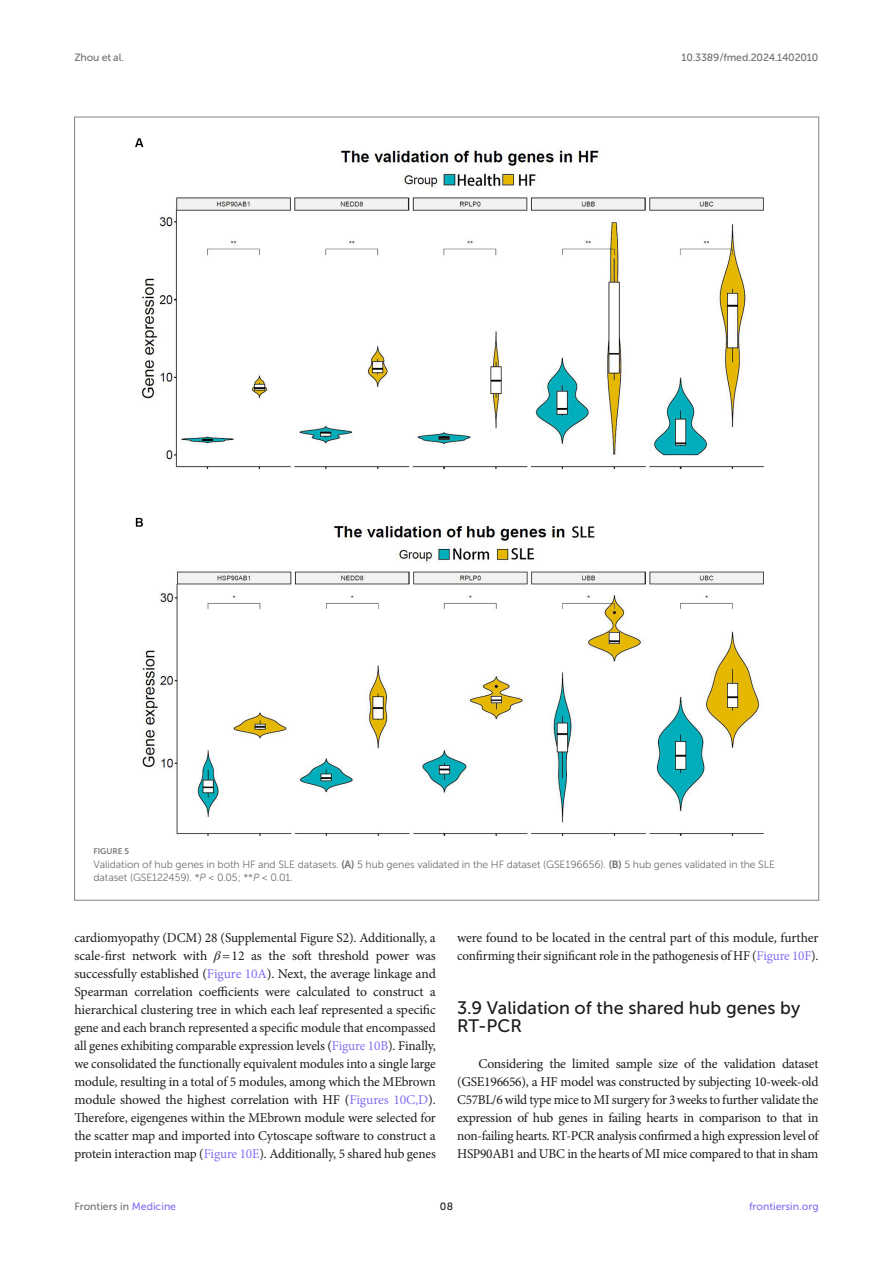
<style>
.page{position:relative;width:893px;height:1263px;background:#fff}
.page>*{position:absolute;margin:0;border:0;box-sizing:border-box;transform-origin:0 0}
.HEAD_2{font:18px/18px "Museo Sans 500";color:#1b1c1b}
.TEXT_FLUSH{font:13.5px/18px "Minion Pro";letter-spacing:-.01em;color:#1b1c1b;text-align:justify}
.FIG_LEG{font:10.5px/13.5px "Museo Sans 300";letter-spacing:-.01em;color:#706f70}
.t1{font:10.5px "Museo Sans 500";letter-spacing:-.015em;color:#706f70}
.t2{font:10.5px "Museo Sans 500";color:#856df0}
.t3{font:10.5px "Museo Sans 500";color:#1b1c1b}
.FIG_HD{font:8.25px "Museo Sans 700";letter-spacing:-.01em;color:#7e7f7f}
.s1{font-family:"Museo Sans 700"}
.s2{font-style:italic}
.s3{font-family:"STIX General";font-style:italic}
.s4{color:#856df0}
</style>
<div class="page">
<img style="left:135px;top:138px;width:628px;height:697px">
<p class="t1" style="left:74px;top:51px;width:51px">Zhou et al.</p>
<p class="t1" style="left:681px;top:51px;width:138px">10.3389/fmed.2024.1402010</p>
<p class="FIG_HD" style="left:94px;top:847px;width:37px">FIGURE 5</p>
<p class="FIG_LEG" style="left:94px;top:857px;width:683px">Validation of hub genes in both HF and SLE datasets. <span class="s1">(A)</span> 5 hub genes validated in the HF dataset (GSE196656). <span class="s1">(B)</span> 5 hub genes validated in the SLE dataset (GSE122459). *<span class="s2">P</span> &lt; 0.05; **<span class="s2">P</span> &lt; 0.01.</p>
<p class="TEXT_FLUSH" style="left:74px;top:929px;width:363px">cardiomyopathy (DCM) 28 (Supplemental Figure S2). Additionally, a scale-first network with <span class="s3">β</span>=12 as the soft threshold power was successfully established (<span class="s4">Figure 10A</span>). Next, the average linkage and Spearman correlation coefficients were calculated to construct a hierarchical clustering tree in which each leaf represented a specific gene and each branch represented a specific module that encompassed all genes exhibiting comparable expression levels (<span class="s4">Figure 10B</span>). Finally, we consolidated the functionally equivalent modules into a single large module, resulting in a total of 5 modules, among which the MEbrown module showed the highest correlation with HF (<span class="s4">Figures 10C,D</span>).<br>Therefore, eigengenes within the MEbrown module were selected for the scatter map and imported into Cytoscape software to construct a protein interaction map (<span class="s4">Figure 10E</span>). Additionally, 5 shared hub genes</p>
<p class="TEXT_FLUSH" style="left:457px;top:929px;width:363px">were found to be located in the central part of this module, further confirming their significant role in the pathogenesis of HF (<span class="s4">Figure 10F</span>).</p>
<p class="HEAD_2" style="left:457px;top:999px;width:345px">3.9 Validation of the shared hub genes by<br>RT-PCR</p>
<p class="TEXT_FLUSH" style="left:457px;top:1055px;width:363px;text-indent:21px">Considering the limited sample size of the validation dataset (GSE196656), a HF model was constructed by subjecting 10-week-old C57BL/6 wild type mice to MI surgery for 3weeks to further validate the expression of hub genes in failing hearts in comparison to that in non-failing hearts. RT-PCR analysis confirmed a high expression level of HSP90AB1 and UBC in the hearts of MI mice compared to that in sham</p>
<p class="t1" style="left:74px;top:1200px;width:103px">Frontiers in <span class="s4">Medicine</span></p>
<p class="t3" style="left:440px;top:1200px;width:15px">08</p>
<p class="t2" style="left:749px;top:1200px;width:71px">frontiersin.org</p>
</div>
